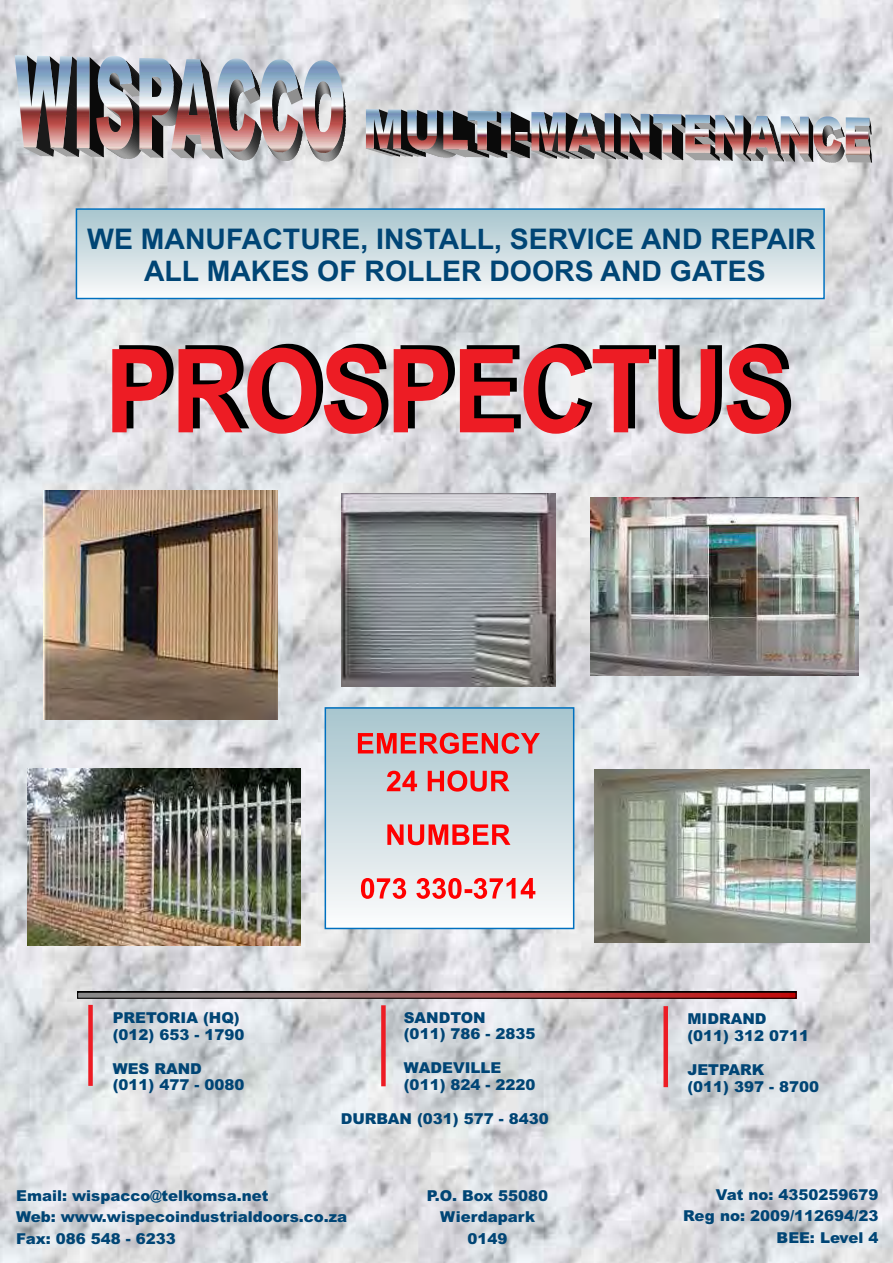
<style>
.page{position:relative;width:893px;height:1263px;background:#fff}
.page>*{position:absolute;margin:0;border:0;box-sizing:border-box;transform-origin:0 0}
.t1{font:700 116.25px "Arial";color:#000;scale:.85 1}
.t2{font:700 28.5px/31.8px "Arial";color:#004575;text-align:center}
.t3{font:900 15px/17px "Arial";color:#004575}
</style>
<div class="page">
<img style="left:0;top:0;width:893px;height:1263px">
<svg style="left:23px;top:55px;width:239px;height:106px;background:#868688"></svg>
<svg style="left:268px;top:73px;width:78px;height:89px"></svg>
<img style="left:15px;top:55px;width:57px;height:93px">
<img style="left:77px;top:57px;width:12px;height:91px">
<img style="left:96px;top:56px;width:37px;height:94px">
<img style="left:139px;top:58px;width:35px;height:91px">
<img style="left:171px;top:59px;width:44px;height:91px">
<img style="left:216px;top:58px;width:39px;height:94px">
<img style="left:260px;top:59px;width:38px;height:93px">
<img style="left:303px;top:60px;width:41px;height:93px">
<svg style="left:366px;top:109px;width:506px;height:54px;background:#8b878b"></svg>
<img style="left:531px;top:112px;width:35px;height:39px">
<img style="left:569px;top:113px;width:32px;height:38px">
<img style="left:605px;top:113px;width:9px;height:39px">
<img style="left:621px;top:114px;width:28px;height:38px">
<img style="left:653px;top:114px;width:28px;height:38px">
<img style="left:685px;top:115px;width:25px;height:38px">
<img style="left:715px;top:115px;width:28px;height:38px">
<img style="left:746px;top:116px;width:32px;height:38px">
<img style="left:781px;top:116px;width:27px;height:38px">
<img style="left:813px;top:116px;width:28px;height:39px">
<img style="left:846px;top:117px;width:24px;height:38px">
<svg style="left:77px;top:991px;width:720px;height:8px;background:#6a3939"></svg>
<img style="left:591px;top:498px;width:267px;height:178px">
<img style="left:27px;top:768px;width:273px;height:177px">
<img style="left:594px;top:769px;width:275px;height:173px">
<img style="left:44px;top:491px;width:234px;height:228px">
<img style="left:342px;top:494px;width:213px;height:192px">
<div style="left:88px;top:1005px;width:5px;height:81px;background:#ed1c24"></div>
<div style="left:381px;top:1005px;width:5px;height:81px;background:#ed1c24"></div>
<div style="left:663px;top:1006px;width:5px;height:81px;background:#ed1c24"></div>
<div style="left:76px;top:209px;width:748px;height:89px;background:linear-gradient(to bottom,#a7c5cd,#fafafa)"></div>
<div style="left:76px;top:208px;width:749px;height:91px;border:2px solid #0070bf"></div>
<div style="left:325px;top:708px;width:249px;height:220px;background:linear-gradient(to bottom,#a7c4cd,#fbfafb)"></div>
<div style="left:325px;top:707px;width:249px;height:222px;border:2px solid #0070bf"></div>
<svg style="left:358px;top:733px;width:182px;height:21px;background:#d86a6e"></svg>
<svg style="left:387px;top:770px;width:122px;height:21px;background:#dc797d"></svg>
<svg style="left:387px;top:824px;width:123px;height:21px;background:#eb6c6e"></svg>
<svg style="left:361px;top:878px;width:174px;height:21px;background:#f39495"></svg>
<h2 class="t2" style="left:87px;top:226px;width:730px">WE MANUFACTURE, INSTALL, SERVICE AND REPAIR<br>ALL MAKES OF ROLLER DOORS AND GATES</h2>
<h1 class="t1" style="left:112px;top:344px;width:806px">PROSPECTUS</h1>
<p class="t3" style="left:113px;top:1010px;width:133px">PRETORIA (HQ) (012) 653 - 1790</p>
<p class="t3" style="left:113px;top:1061px;width:133px">WES RAND (011) 477 - 0080</p>
<p class="t3" style="left:404px;top:1010px;width:133px">SANDTON<br>(011) 786 - 2835</p>
<p class="t3" style="left:404px;top:1061px;width:133px">WADEVILLE (011) 824 - 2220</p>
<p class="t3" style="left:341px;top:1112px;width:210px">DURBAN (031) 577 - 8430</p>
<p class="t3" style="left:687px;top:1011px;width:123px">MIDRAND (011) 312 0711</p>
<p class="t3" style="left:687px;top:1062px;width:133px">JETPARK<br>(011) 397 - 8700</p>
<p class="t3" style="left:16px;top:1187px;width:332px;line-height:21.1px">Email: wispacco@telkomsa.net<br>Web: www.wispecoindustrialdoors.co.za<br>Fax: 086 548 - 6233</p>
<p class="t3" style="left:427px;top:1187px;width:123px;line-height:21.1px;text-align:center">P.O. Box 55080<br>Wierdapark<br>0149</p>
<p class="t3" style="left:683px;top:1186px;width:197px;line-height:21.1px;text-align:right">Vat no: 4350259679<br>Reg no: 2009/112694/23<br>BEE: Level 4</p>
</div>
